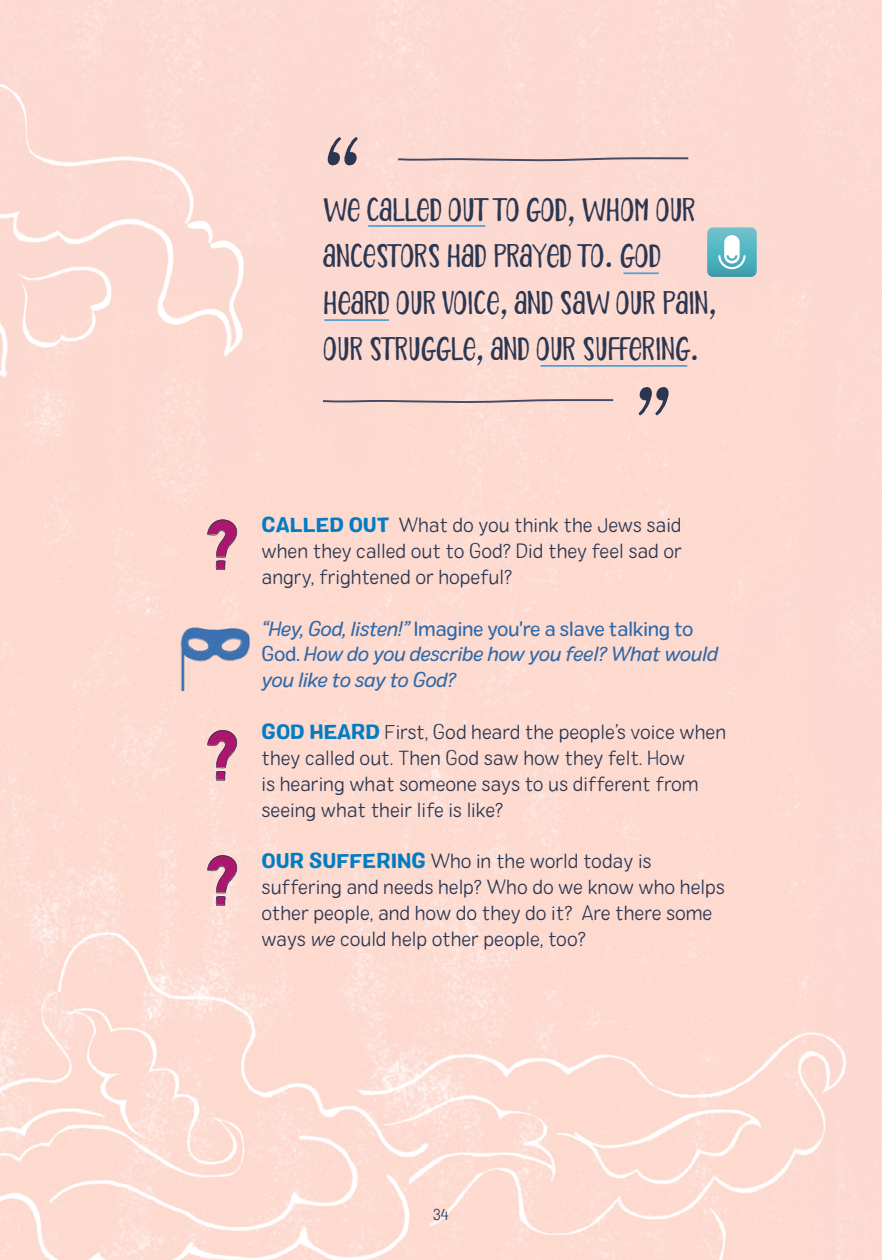
<style>
.page{position:relative;width:882px;height:1260px;background:#fdd9d0}
.page>*{position:absolute;margin:0;border:0;box-sizing:border-box;transform-origin:0 0}
.t1{font:92.75px "Portena Help Forest";color:#2b3752}
.t2{font:70.17px "Londrina Solid";color:#aa176d}
.t3{font:32.9px/46.4px "Portena Help Forest";letter-spacing:-.01em;color:#2b3752}
.t4{font:20.3px/25.9px "Colby St Ext Lt";color:#2b3752}
.t5{font:20.3px/25.9px "Colby St Reg It";letter-spacing:-.02em;color:#2f69a9}
.t6{font:20.3px "Colby St Reg";letter-spacing:-.02em;color:#2f69a9}
.t7{font:15.75px "Colby St Ext Lt";color:#2b3752}
.s1{font-family:"Colby St Bld";color:#007dc3}
.s2{font-family:"Colby St Reg It"}
.s3{font-family:"Colby St Reg"}
.s4{font-family:"Colby St Ext Lt It"}
</style>
<div class="page">
<svg style="left:321px;top:398px;width:294px;height:6px;background:#c1acad"></svg>
<svg style="left:396px;top:156px;width:294px;height:6px;background:#c1abae"></svg>
<img style="left:174px;top:610px;width:88px;height:80px">
<hr style="left:623px;top:272px;width:36px;height:2px;background:#539fd2">
<hr style="left:324px;top:319px;width:65px;height:2px;background:#539fd2">
<hr style="left:541px;top:365px;width:146px;height:2px;background:#539fd2">
<hr style="left:368px;top:225px;width:117px;height:2px;background:#539fd2">
<svg style="left:207px;top:730px;width:30px;height:51px;background:#edcec7"></svg>
<svg style="left:207px;top:520px;width:30px;height:50px"></svg>
<svg style="left:207px;top:855px;width:30px;height:51px;background:#edd1cb"></svg>
<svg style="left:707px;top:227px;width:50px;height:50px;background:#77c0ca"></svg>
<h1 class="t1" style="left:326px;top:121px;width:38px">“</h1>
<h3 class="t3" style="left:323px;top:187px;width:374px">WE CALLED OUT TO GOD, WHOM OUR</h3>
<h3 class="t3" style="left:323px;top:233px;width:396px">ANCESTORS HAD PRAYED TO. GOD<br>HEARD OUR VOICE, AND SAW OUR PAIN,<br>OUR STRUGGLE, AND OUR SUFFERING.</h3>
<h1 class="t1" style="left:637px;top:371px;width:38px">”</h1>
<h2 class="t2" style="left:207px;top:503px;width:33px">?</h2>
<h2 class="t2" style="left:207px;top:714px;width:33px">?</h2>
<h2 class="t2" style="left:207px;top:839px;width:33px">?</h2>
<p class="t4" style="left:262px;top:512px;width:422px;text-align:justify"><span class="s1">CALLED OUT</span> What do you think the Jews said when they called out to God? Did they feel sad or angry, frightened or hopeful?</p>
<p class="t6" style="left:262px;top:616px;width:433px"><span class="s2">“Hey, God, listen!”</span> Imagine you're a slave talking to</p>
<p class="t5" style="left:262px;top:641px;width:458px"><span class="s3">God.</span> How do you describe how you feel? What would you like to say to God?</p>
<p class="t4" style="left:262px;top:719px;width:466px"><span class="s1">GOD HEARD</span> First, God heard the people’s voice when they called out. Then God saw how they felt. How<br>is hearing what someone says to us different from seeing what their life is like?</p>
<p class="t4" style="left:262px;top:848px;width:465px"><span class="s1">OUR SUFFERING</span> Who in the world today is suffering and needs help? Who do we know who helps other people, and how do they do it? Are there some ways <span class="s4">we</span> could help other people, too?</p>
<p class="t7" style="left:433px;top:1205px;width:18px">34</p>
</div>
